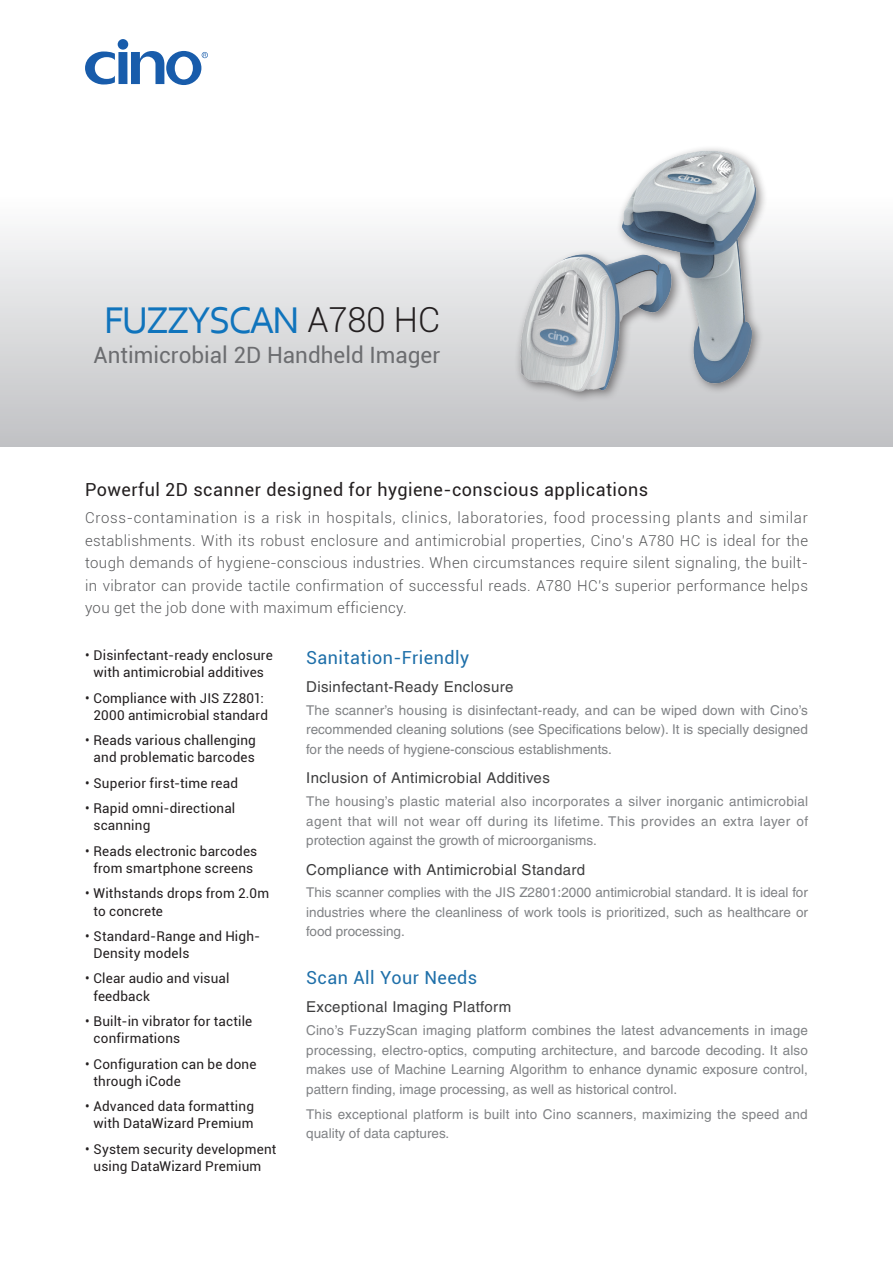
<style>
.page{position:relative;width:893px;height:1263px;background:#fff}
.page>*{position:absolute;margin:0;border:0;box-sizing:border-box;transform-origin:0 0}
.t1{font:39px "Corbel";letter-spacing:-.05em;color:#1074bc}
.t2{font:22.5px "Roboto";color:#6c6d70}
.t3{font:18px "Roboto";letter-spacing:.025em;color:#231f20}
.t4{font:18px "Roboto";letter-spacing:.025em;color:#1e6fa9}
.t5{font:300 15px/22.5px "Roboto";letter-spacing:.025em;color:#57585a;text-align:justify}
.t6{font:15px "Helvetica";letter-spacing:.025em;color:#3e3e3f}
.t7{font:13.5px/19.5px "Helvetica";color:#808285;text-align:justify}
.t8{font:13.5px/17.2px "Roboto";letter-spacing:.01em;color:#231f20}
.s1{font-family:"Roboto";font-weight:300;font-size:34.5px;color:#231f20}
</style>
<div class="page">
<div style="left:0;top:0;width:893px;height:446px;background:linear-gradient(to bottom,#fff,#cbccce)"></div>
<svg style="left:85px;top:39px;width:123px;height:46px"></svg>
<img style="left:485px;top:228px;width:209px;height:210px">
<img style="left:566px;top:133px;width:271px;height:270px">
<h1 class="t1" style="left:104px;top:296px;width:338px">FUZZYSCAN <span class="s1">A780 HC</span></h1>
<h2 class="t2" style="left:94px;top:339px;width:348px">Antimicrobial 2D Handheld Imager</h2>
<h3 class="t3" style="left:85px;top:477px;width:565px">Powerful 2D scanner designed for hygiene-conscious applications</h3>
<p class="t5" style="left:85px;top:506px;width:725px">Cross-contamination is a risk in hospitals, clinics, laboratories, food processing plants and similar establishments. With its robust enclosure and antimicrobial properties, Cino’s A780 HC is ideal for the tough demands of hygiene-conscious industries. When circumstances require silent signaling, the built&shy;in vibrator can provide tactile confirmation of successful reads. A780 HC’s superior performance helps you get the job done with maximum efficiency.</p>
<h3 class="t4" style="left:306px;top:645px;width:164px">Sanitation-Friendly</h3>
<p class="t6" style="left:306px;top:678px;width:209px">Disinfectant-Ready Enclosure</p>
<p class="t7" style="left:306px;top:700px;width:503px">The scanner’s housing is disinfectant-ready, and can be wiped down with Cino’s recommended cleaning solutions (see Specifications below). It is specially designed for the needs of hygiene-conscious establishments.</p>
<p class="t6" style="left:306px;top:769px;width:245px">Inclusion of Antimicrobial Additives</p>
<p class="t7" style="left:306px;top:791px;width:504px">The housing’s plastic material also incorporates a silver inorganic antimicrobial agent that will not wear off during its lifetime. This provides an extra layer of protection against the growth of microorganisms.</p>
<p class="t6" style="left:306px;top:861px;width:280px">Compliance with Antimicrobial Standard</p>
<p class="t7" style="left:306px;top:883px;width:503px">This scanner complies with the JIS Z2801:2000 antimicrobial standard. It is ideal for industries where the cleanliness of work tools is prioritized, such as healthcare or food processing.</p>
<h3 class="t4" style="left:306px;top:965px;width:173px">Scan All Your Needs</h3>
<p class="t6" style="left:306px;top:998px;width:207px">Exceptional Imaging Platform</p>
<p class="t7" style="left:306px;top:1020px;width:503px">Cino’s FuzzyScan imaging platform combines the latest advancements in image processing, electro-optics, computing architecture, and barcode decoding. It also makes use of Machine Learning Algorithm to enhance dynamic exposure control, pattern finding, image processing, as well as historical control.</p>
<p class="t7" style="left:306px;top:1104px;width:503px">This exceptional platform is built into Cino scanners, maximizing the speed and quality of data captures.</p>
<p class="t8" style="left:85px;top:646px;width:189px;text-align:center">• Disinfectant-ready enclosure with antimicrobial additives</p>
<p class="t8" style="left:94px;top:689px;width:176px;text-indent:-9px">• Compliance with JIS Z2801:<br>2000 antimicrobial standard</p>
<p class="t8" style="left:85px;top:731px;width:172px;text-align:center">• Reads various challenging and problematic barcodes</p>
<p class="t8" style="left:85px;top:774px;width:155px">• Superior first-time read</p>
<p class="t8" style="left:94px;top:799px;width:143px;text-indent:-9px">• Rapid omni-directional scanning</p>
<p class="t8" style="left:85px;top:842px;width:174px;text-align:center">• Reads electronic barcodes from smartphone screens</p>
<p class="t8" style="left:94px;top:884px;width:177px;text-indent:-9px">• Withstands drops from 2.0m to concrete</p>
<p class="t8" style="left:94px;top:927px;width:168px;text-indent:-9px">• Standard-Range and High-<br>Density models</p>
<p class="t8" style="left:94px;top:969px;width:137px;text-indent:-9px">• Clear audio and visual feedback</p>
<p class="t8" style="left:94px;top:1012px;width:160px;text-indent:-9px">• Built-in vibrator for tactile confirmations</p>
<p class="t8" style="left:94px;top:1055px;width:164px;text-indent:-9px">• Configuration can be done through iCode</p>
<p class="t8" style="left:85px;top:1097px;width:170px;text-align:center">• Advanced data formatting with DataWizard Premium</p>
<p class="t8" style="left:85px;top:1140px;width:193px;text-align:center">• System security development using DataWizard Premium</p>
</div>
